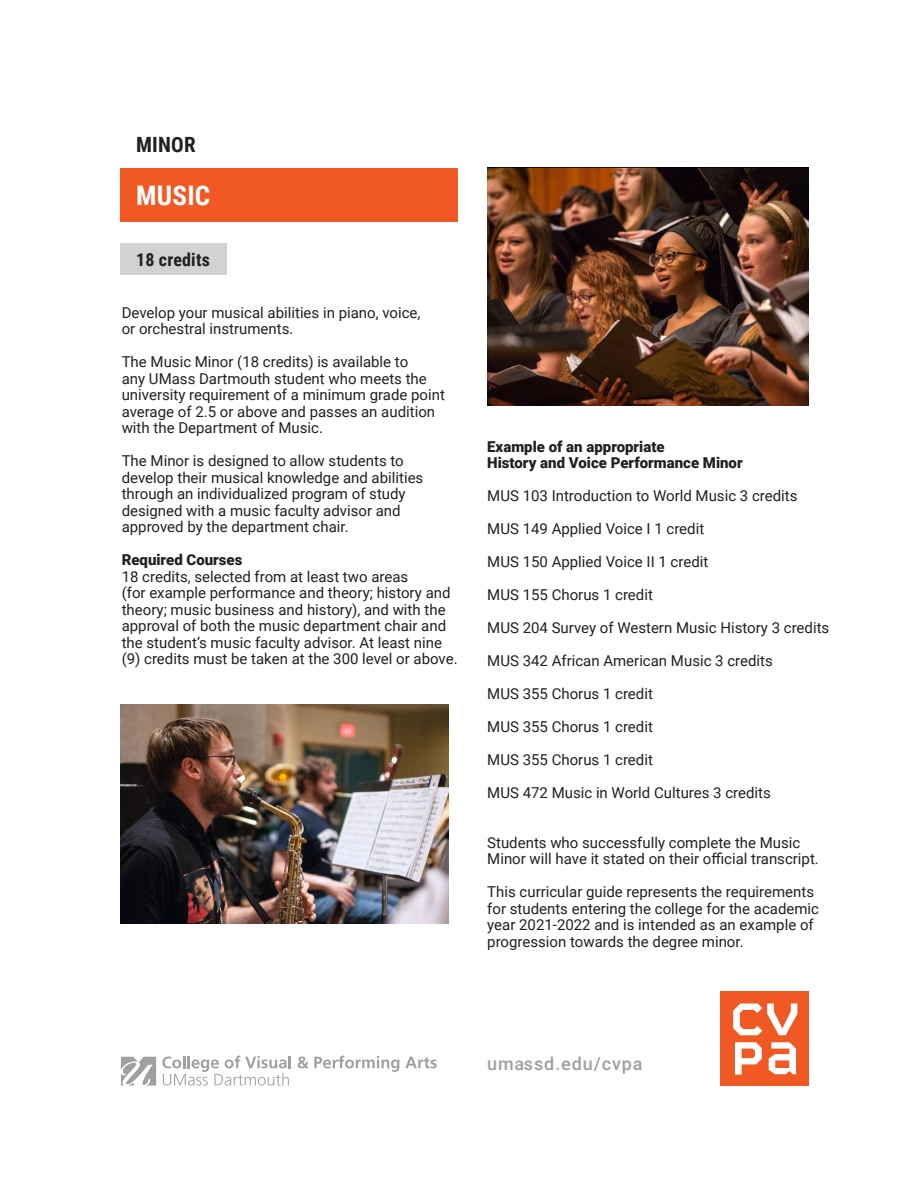
<style>
.page{position:relative;width:918px;height:1188px;background:#fff}
.page>*{position:absolute;margin:0;border:0;box-sizing:border-box;transform-origin:0 0}
.t1{font:700 27px "Roboto Condensed";letter-spacing:.01em;color:#fff}
.t2{font:700 21px "Roboto Condensed";letter-spacing:.01em;color:#231f20}
.t3{font:500 18px "Roboto";letter-spacing:.05em;color:#a0a0a0}
.t4{font:700 18px "Roboto Condensed";letter-spacing:.01em;color:#231f20}
.t5{font:15px/16.5px "Roboto";color:#231f20}
.t6{font:900 15px "Roboto";color:#231f20}
</style>
<div class="page">
<svg style="left:298px;top:1056px;width:101px;height:16px"></svg>
<svg style="left:405px;top:1057px;width:32px;height:11px"></svg>
<svg style="left:162px;top:1056px;width:129px;height:30px"></svg>
<svg style="left:121px;top:1057px;width:35px;height:29px"></svg>
<div style="left:721px;top:992px;width:88px;height:94px;background:#f15924"></div>
<svg style="left:769px;top:1042px;width:27px;height:32px"></svg>
<svg style="left:735px;top:1042px;width:27px;height:33px"></svg>
<svg style="left:733px;top:1003px;width:64px;height:32px"></svg>
<div style="left:121px;top:243px;width:106px;height:32px;background:#d1d2d4"></div>
<div style="left:121px;top:168px;width:337px;height:54px;background:#f15924"></div>
<img style="left:487px;top:168px;width:322px;height:238px">
<img style="left:121px;top:705px;width:328px;height:218px">
<p class="t2" style="left:136px;top:130px;width:61px">MINOR</p>
<p class="t1" style="left:136px;top:177px;width:76px">MUSIC</p>
<p class="t4" style="left:136px;top:247px;width:75px">18 credits</p>
<p class="t5" style="left:122px;top:304px;width:300px">Develop your musical abilities in piano, voice,</p>
<p class="t5" style="left:122px;top:320px;width:173px">or orchestral instruments.</p>
<p class="t5" style="left:122px;top:353px;width:325px">The Music Minor (18 credits) is available to<br>any UMass Dartmouth student who meets the university requirement of a minimum grade point average of 2.5 or above and passes an audition with the Department of Music.</p>
<p class="t5" style="left:122px;top:452px;width:284px">The Minor is designed to allow students to</p>
<p class="t5" style="left:122px;top:469px;width:303px">develop their musical knowledge and abilities through an individualized program of study designed with a music faculty advisor and approved by the department chair.</p>
<p class="t6" style="left:122px;top:550px;width:122px">Required Courses</p>
<p class="t5" style="left:122px;top:568px;width:288px">18 credits, selected from at least two areas</p>
<p class="t5" style="left:122px;top:584px;width:337px">(for example performance and theory; history and theory; music business and history), and with the approval of both the music department chair and the student’s music faculty advisor. At least nine (9) credits must be taken at the 300 level or above.</p>
<p class="t6" style="left:487px;top:436px;width:179px">Example of an appropriate</p>
<p class="t6" style="left:487px;top:453px;width:257px">History and Voice Performance Minor</p>
<p class="t5" style="left:487px;top:487px;width:312px">MUS 103 Introduction to World Music 3 credits</p>
<p class="t5" style="left:487px;top:520px;width:219px">MUS 149 Applied Voice I 1 credit</p>
<p class="t5" style="left:487px;top:553px;width:223px">MUS 150 Applied Voice II 1 credit</p>
<p class="t5" style="left:487px;top:586px;width:167px">MUS 155 Chorus 1 credit</p>
<p class="t5" style="left:487px;top:619px;width:344px">MUS 204 Survey of Western Music History 3 credits</p>
<p class="t5" style="left:487px;top:652px;width:287px">MUS 342 African American Music 3 credits</p>
<p class="t5" style="left:487px;top:685px;width:167px">MUS 355 Chorus 1 credit</p>
<p class="t5" style="left:487px;top:718px;width:167px">MUS 355 Chorus 1 credit</p>
<p class="t5" style="left:487px;top:751px;width:167px">MUS 355 Chorus 1 credit</p>
<p class="t5" style="left:487px;top:784px;width:285px">MUS 472 Music in World Cultures 3 credits</p>
<p class="t5" style="left:487px;top:834px;width:333px">Students who successfully complete the Music<br>Minor will have it stated on their official transcript.</p>
<p class="t5" style="left:487px;top:883px;width:333px">This curricular guide represents the requirements for students entering the college for the academic year 2021-2022 and is intended as an example of progression towards the degree minor.</p>
<p class="t3" style="left:487px;top:1051px;width:157px">umassd.edu/cvpa</p>
</div>
